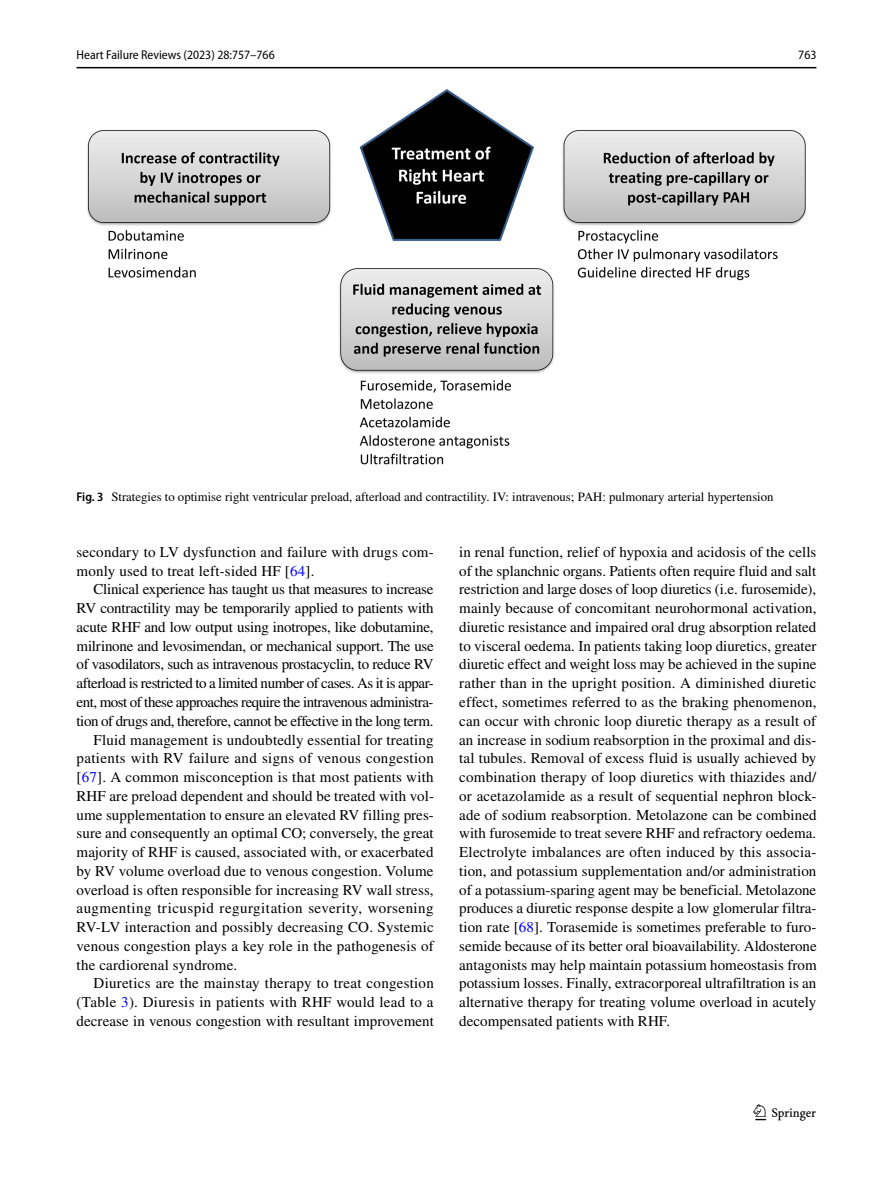
<style>
.page{position:relative;width:893px;height:1187px;background:#fff}
.page>*{position:absolute;margin:0;border:0;box-sizing:border-box;transform-origin:0 0}
.t1{font:22.5px "Springnew Regular 3";color:#000}
.t2{font:15px/18.8px "STIX";letter-spacing:.005em;color:#000}
.t3{font:15px "STIX";letter-spacing:-.03em;color:#000}
.t4{font:15px "STIX";letter-spacing:-.02em;color:#000}
.t5{font:15px "STIX";letter-spacing:-.025em;color:#000}
.t6{font:15px "STIX";letter-spacing:-.015em;color:#000}
.t7{font:15px "STIX";letter-spacing:.03em;color:#000}
.t8{font:15px "STIX";letter-spacing:.025em;color:#000}
.t9{font:12.75px "STIX";color:#000}
.t10{font:semi-condensed 12.75px "Myriad Pro";color:#000}
.s1{font-family:"Myriad Pro";font-weight:600;font-stretch:semi-condensed}
.s2{color:#00f}
</style>
<div class="page">
<hr style="left:77px;top:67px;width:739px;height:1px;background:#000">
<img style="left:87px;top:89px;width:719px;height:376px">
<p class="t10" style="left:77px;top:48px;width:200px">Heart Failure Reviews (2023) 28:757–766</p>
<p class="t10" style="left:798px;top:48px;width:20px">763</p>
<p class="t9" style="left:77px;top:488px;width:699px"><span class="s1">Fig. 3</span> Strategies to optimise right ventricular preload, afterload and contractility. IV: intravenous; PAH: pulmonary arterial hypertension</p>
<p class="t2" style="left:77px;top:543px;width:359px">secondary to LV dysfunction and failure with drugs com&shy;monly used to treat left-sided HF [<span class="s2">64</span>].</p>
<p class="t4" style="left:94px;top:579px;width:341px">Clinical experience has taught us that measures to increase</p>
<p class="t2" style="left:77px;top:599px;width:359px">RV contractility may be temporarily applied to patients with</p>
<p class="t2" style="left:77px;top:618px;width:359px">acute RHF and low output using inotropes, like dobutamine,</p>
<p class="t6" style="left:77px;top:635px;width:359px">milrinone and levosimendan, or mechanical support. The use</p>
<p class="t4" style="left:77px;top:654px;width:359px">of vasodilators, such as intravenous prostacyclin, to reduce RV</p>
<p class="t3" style="left:77px;top:673px;width:359px">afterload is restricted to a limited number of cases. As it is appar-</p>
<p class="t3" style="left:77px;top:691px;width:358px">ent, most of these approaches require the intravenous administra-</p>
<p class="t5" style="left:77px;top:710px;width:358px">tion of drugs and, therefore, cannot be effective in the long term.</p>
<p class="t2" style="left:94px;top:731px;width:342px">Fluid management is undoubtedly essential for treating</p>
<p class="t8" style="left:77px;top:748px;width:359px">patients with RV failure and signs of venous congestion</p>
<p class="t2" style="left:77px;top:768px;width:359px">[<span class="s2">67</span>]. A common misconception is that most patients with</p>
<p class="t2" style="left:77px;top:787px;width:359px">RHF are preload dependent and should be treated with vol-</p>
<p class="t2" style="left:77px;top:806px;width:359px">ume supplementation to ensure an elevated RV filling pres-</p>
<p class="t2" style="left:77px;top:824px;width:359px">sure and consequently an optimal CO; conversely, the great</p>
<p class="t2" style="left:77px;top:843px;width:358px">majority of RHF is caused, associated with, or exacerbated</p>
<p class="t2" style="left:77px;top:862px;width:358px">by RV volume overload due to venous congestion. Volume</p>
<p class="t2" style="left:77px;top:881px;width:359px">overload is often responsible for increasing RV wall stress,</p>
<p class="t7" style="left:77px;top:898px;width:359px">augmenting tricuspid regurgitation severity, worsening</p>
<p class="t2" style="left:77px;top:918px;width:359px">RV-LV interaction and possibly decreasing CO. Systemic</p>
<p class="t2" style="left:77px;top:937px;width:359px">venous congestion plays a key role in the pathogenesis of</p>
<p class="t2" style="left:77px;top:956px;width:162px">the cardiorenal syndrome.</p>
<p class="t2" style="left:94px;top:974px;width:342px">Diuretics are the mainstay therapy to treat congestion</p>
<p class="t2" style="left:77px;top:993px;width:358px">(Table <span class="s2">3</span>). Diuresis in patients with RHF would lead to a</p>
<p class="t2" style="left:77px;top:1012px;width:359px">decrease in venous congestion with resultant improvement</p>
<p class="t2" style="left:459px;top:543px;width:359px;text-align:justify">in renal function, relief of hypoxia and acidosis of the cells of the splanchnic organs. Patients often require fluid and salt restriction and large doses of loop diuretics (i.e. furosemide), mainly because of concomitant neurohormonal activation, diuretic resistance and impaired oral drug absorption related to visceral oedema. In patients taking loop diuretics, greater diuretic effect and weight loss may be achieved in the supine rather than in the upright position. A diminished diuretic effect, sometimes referred to as the braking phenomenon, can occur with chronic loop diuretic therapy as a result of an increase in sodium reabsorption in the proximal and dis&shy;tal tubules. Removal of excess fluid is usually achieved by combination therapy of loop diuretics with thiazides and/ or acetazolamide as a result of sequential nephron block&shy;ade of sodium reabsorption. Metolazone can be combined with furosemide to treat severe RHF and refractory oedema.<br>Electrolyte imbalances are often induced by this associa&shy;tion, and potassium supplementation and/or administration of a potassium-sparing agent may be beneficial. Metolazone produces a diuretic response despite a low glomerular filtra&shy;tion rate [<span class="s2">68</span>]. Torasemide is sometimes preferable to furo&shy;semide because of its better oral bioavailability. Aldosterone antagonists may help maintain potassium homeostasis from potassium losses. Finally, extracorporeal ultrafiltration is an alternative therapy for treating volume overload in acutely decompensated patients with RHF.</p>
<h1 class="t1" style="left:755px;top:1104px;width:62px">1 3</h1>
</div>
